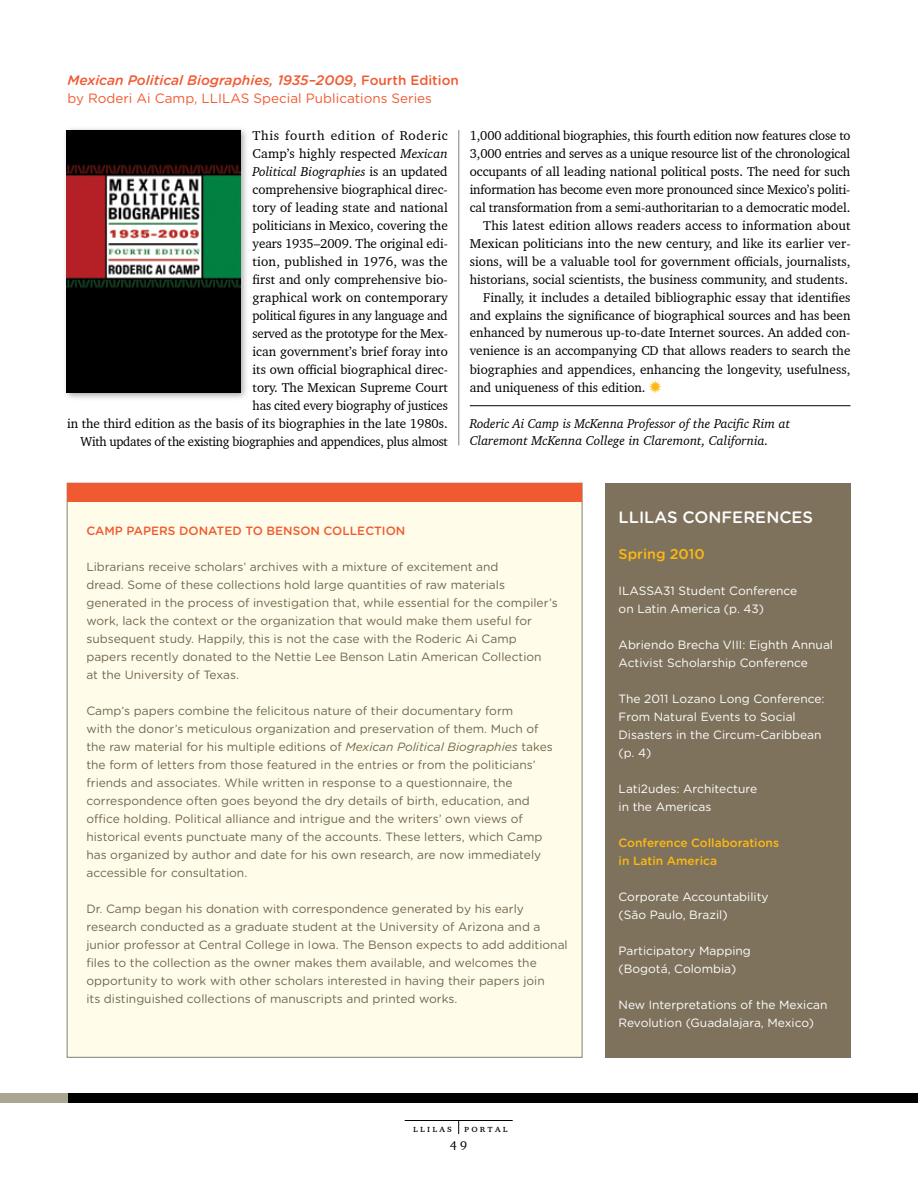
<style>
.page{position:relative;width:918px;height:1188px;background:#fff}
.page>*{position:absolute;margin:0;border:0;box-sizing:border-box;transform-origin:0 0}
.t1{font:500 16.5px "Gotham Rounded";color:#fff}
.t2{font:500 14.25px "Gotham Rounded";color:#fdb913}
.t3{font:italic 500 13.8px "Gotham Rounded";color:#f15a31}
.t4{font:13.5px "Gotham Rounded";color:#f15a31}
.t5{font:13.5px "Charter BT Pro";color:#000}
.t6{font:13.2px/18px "Charter BT Pro";color:#000;text-align:right}
.t7{font:italic 13.2px/18px "Charter BT Pro";color:#000}
.t8{font:12px/18px "Gotham Rounded";color:#72654d}
.t9{font:12px/18px "Gotham Rounded";color:#fff}
.t10{font:500 12px/18px "Gotham Rounded";color:#fdb913}
.t11{font:500 12px "Gotham Rounded";color:#f15a31}
.t12{font:10.5px "Charter BT Pro";color:#000}
.s1{font-style:normal}
.s2{font-style:normal;font-size:13.5px}
.s3{font-style:italic}
.s4{color:#fdb913}
</style>
<div class="page">
<svg style="left:458px;top:1121px;width:1px;height:13px"></svg>
<hr style="left:405px;top:1120px;width:108px;height:1px;background:#000">
<div style="left:0;top:1094px;width:918px;height:9px;background:#000"></div>
<div style="left:0;top:1094px;width:68px;height:9px;background:#a9a791"></div>
<div style="left:62px;top:126px;width:187px;height:275px;background:#000;opacity:.35"></div>
<img style="left:67px;top:130px;width:174px;height:263px">
<div style="left:67px;top:483px;width:515px;height:575px;background:#fffde9;border:1px solid #82816f"></div>
<div style="left:67px;top:483px;width:515px;height:19px;background:#f15a31"></div>
<div style="left:605px;top:483px;width:245px;height:575px;background:#7f725c"></div>
<hr style="left:470px;top:405px;width:381px;height:1px;background:#000">
<hr style="left:459px;top:130px;width:1px;height:316px;background:#82816f">
<p class="t3" style="left:68px;top:72px;width:393px">Mexican Political Biographies, 1935–2009<span class="s1">,</span> <span class="s2">Fourth Edition</span></p>
<p class="t4" style="left:68px;top:91px;width:366px">by Roderi Ai Camp, LLILAS Special Publications Series</p>
<p class="t6" style="left:67px;top:126px;width:382px">This fourth edition of Roderic<br>Camp’s highly respected <span class="s3">Mexican<br>Political Biographies</span> is an updated<br>comprehensive biographical direc-<br>tory of leading state and national<br>politicians in Mexico, covering the<br>years 1935–2009. The original edi-<br>tion, published in 1976, was the<br>first and only comprehensive bio-<br>graphical work on contemporary<br>political figures in any language and<br>served as the prototype for the Mex-<br>ican government’s brief foray into<br>its own official biographical direc-<br>tory. The Mexican Supreme Court<br>has cited every biography of justices<br>in the third edition as the basis of its biographies in the late 1980s.<br>With updates of the existing biographies and appendices, plus almost</p>
<p class="t6" style="left:470px;top:126px;width:382px">1,000 additional biographies, this fourth edition now features close to</p>
<p class="t6" style="left:470px;top:144px;width:382px">3,000 entries and serves as a unique resource list of the chronological</p>
<p class="t6" style="left:470px;top:162px;width:382px">occupants of all leading national political posts. The need for such</p>
<p class="t6" style="left:470px;top:180px;width:382px">information has become even more pronounced since Mexico’s politi-</p>
<p class="t6" style="left:470px;top:198px;width:382px">cal transformation from a semi-authoritarian to a democratic model.</p>
<p class="t6" style="left:483px;top:216px;width:369px">This latest edition allows readers access to information about</p>
<p class="t6" style="left:470px;top:234px;width:382px">Mexican politicians into the new century, and like its earlier ver-</p>
<p class="t6" style="left:470px;top:252px;width:382px">sions, will be a valuable tool for government officials, journalists,</p>
<p class="t6" style="left:470px;top:270px;width:380px">historians, social scientists, the business community, and students.</p>
<p class="t6" style="left:483px;top:288px;width:369px">Finally, it includes a detailed bibliographic essay that identifies</p>
<p class="t6" style="left:470px;top:306px;width:382px">and explains the significance of biographical sources and has been</p>
<p class="t6" style="left:470px;top:324px;width:382px">enhanced by numerous up-to-date Internet sources. An added con-</p>
<p class="t6" style="left:470px;top:342px;width:382px">venience is an accompanying CD that allows readers to search the</p>
<p class="t6" style="left:470px;top:360px;width:382px">biographies and appendices, enhancing the longevity, usefulness,</p>
<p class="t6" style="left:470px;top:378px;width:194px">and uniqueness of this edition. <span class="s4">✹</span></p>
<p class="t7" style="left:470px;top:414px;width:322px">Roderic Ai Camp is McKenna Professor of the Pacific Rim at<br>Claremont McKenna College in Claremont, California.</p>
<p class="t11" style="left:86px;top:524px;width:321px">CAMP PAPERS DONATED TO BENSON COLLECTION</p>
<p class="t8" style="left:86px;top:558px;width:473px">Librarians receive scholars’ archives with a mixture of excitement and<br>dread. Some of these collections hold large quantities of raw materials generated in the process of investigation that, while essential for the compiler’s work, lack the context or the organization that would make them useful for subsequent study. Happily, this is not the case with the Roderic Ai Camp papers recently donated to the Nettie Lee Benson Latin American Collection<br>at the University of Texas.</p>
<p class="t8" style="left:86px;top:702px;width:468px">Camp’s papers combine the felicitous nature of their documentary form<br>with the donor’s meticulous organization and preservation of them. Much of the raw material for his multiple editions of <span class="s3">Mexican Political Biographies</span> takes the form of letters from those featured in the entries or from the politicians’ friends and associates. While written in response to a questionnaire, the correspondence often goes beyond the dry details of birth, education, and office holding. Political alliance and intrigue and the writers’ own views of historical events punctuate many of the accounts. These letters, which Camp has organized by author and date for his own research, are now immediately accessible for consultation.</p>
<p class="t8" style="left:86px;top:900px;width:483px">Dr. Camp began his donation with correspondence generated by his early research conducted as a graduate student at the University of Arizona and a junior professor at Central College in Iowa. The Benson expects to add additional files to the collection as the owner makes them available, and welcomes the opportunity to work with other scholars interested in having their papers join<br>its distinguished collections of manuscripts and printed works.</p>
<p class="t12" style="left:413px;top:1121px;width:96px">llilas portal</p>
<p class="t5" style="left:450px;top:1134px;width:19px">49</p>
<p class="t1" style="left:619px;top:507px;width:196px">LLILAS CONFERENCES</p>
<p class="t2" style="left:619px;top:546px;width:88px">Spring 2010</p>
<p class="t9" style="left:619px;top:582px;width:180px">ILASSA31 Student Conference on Latin America (p. 43)</p>
<p class="t9" style="left:619px;top:636px;width:216px">Abriendo Brecha VIII: Eighth Annual<br>Activist Scholarship Conference</p>
<p class="t9" style="left:619px;top:690px;width:207px">The 2011 Lozano Long Conference:<br>From Natural Events to Social<br>Disasters in the Circum-Caribbean (p. 4)</p>
<p class="t9" style="left:619px;top:780px;width:140px">Lati2udes: Architecture in the Americas</p>
<p class="t10" style="left:619px;top:834px;width:162px">Conference Collaborations in Latin America</p>
<p class="t9" style="left:619px;top:888px;width:152px">Corporate Accountability (São Paulo, Brazil)</p>
<p class="t9" style="left:619px;top:942px;width:134px">Participatory Mapping (Bogotá, Colombia)</p>
<p class="t9" style="left:619px;top:996px;width:210px">New Interpretations of the Mexican<br>Revolution (Guadalajara, Mexico)</p>
</div>
